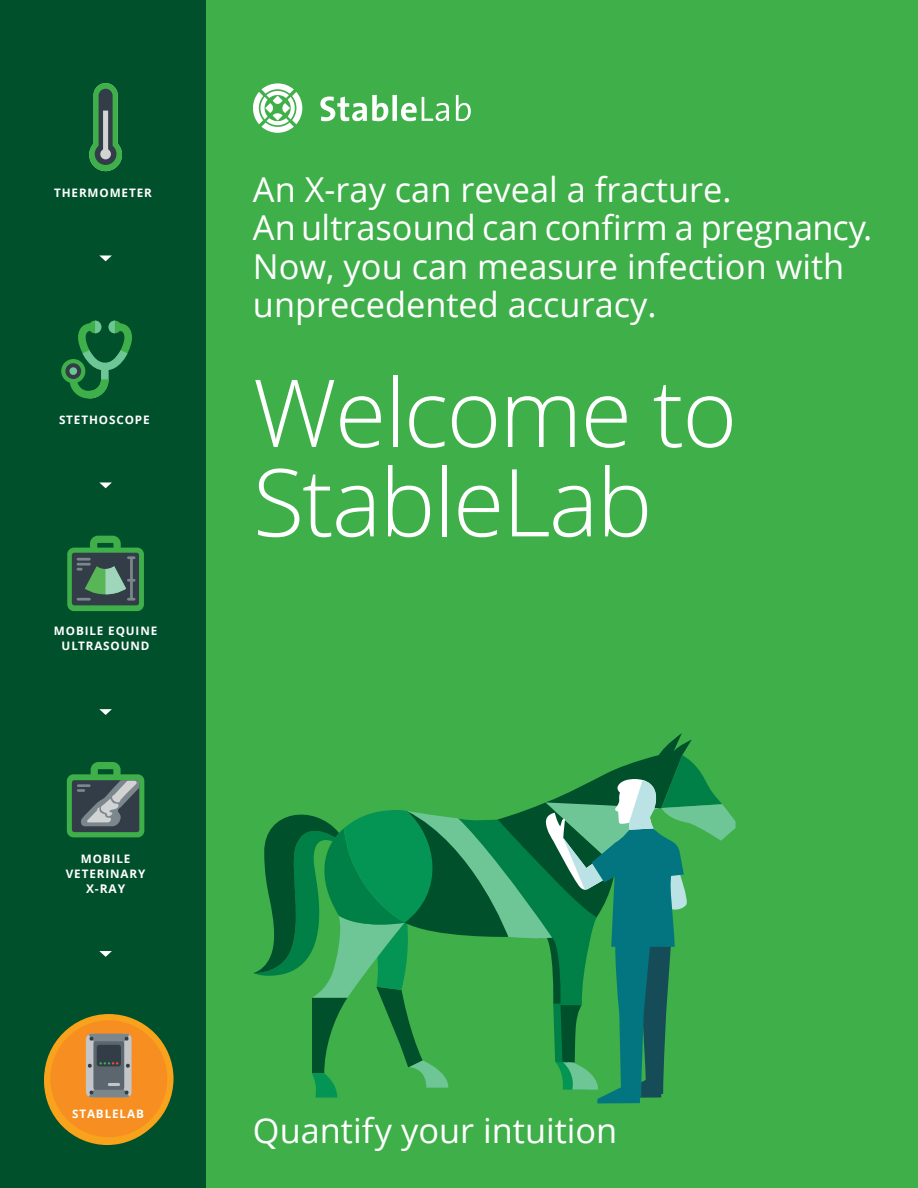
<style>
.page{position:relative;width:918px;height:1188px;background:#fff}
.page>*{position:absolute;margin:0;border:0;box-sizing:border-box;transform-origin:0 0}
.Intro{font:300 93.9px/89.4px "Open Sans";letter-spacing:-.02em;color:#fff}
.Intro-2{font:34.35px/38.2px "Open Sans";color:#fff}
.Body_Copy_Caps{font:700 12px "Open Sans";color:#fff}
.Body_Copy_Caps-2{font:700 11.7px/15px "Open Sans";letter-spacing:.075em;color:#fff;text-align:center}
</style>
<div class="page">
<div style="left:22px;top:0;width:896px;height:1188px;background:#3eaf49"></div>
<div style="left:0;top:1px;width:205px;height:1187px;background:#01502c"></div>
<svg style="left:90px;top:536px;width:31px;height:12px"></svg>
<svg style="left:67px;top:548px;width:77px;height:63px"></svg>
<div style="left:72px;top:553px;width:67px;height:52px;background:#323d47;border-radius:3px"></div>
<hr style="left:77px;top:558px;width:14px;height:3px;background:#7c868d">
<hr style="left:77px;top:563px;width:14px;height:3px;background:#7c868d">
<hr style="left:130px;top:557px;width:3px;height:43px;background:#7c868d">
<svg style="left:127px;top:556px;width:8px;height:3px"></svg>
<svg style="left:77px;top:566px;width:58px;height:35px"></svg>
<svg style="left:67px;top:774px;width:77px;height:63px"></svg>
<div style="left:72px;top:780px;width:67px;height:52px;background:#323d47;border-radius:2px"></div>
<svg style="left:77px;top:762px;width:62px;height:64px"></svg>
<svg style="left:253px;top:733px;width:483px;height:370px"></svg>
<svg style="left:253px;top:83px;width:49px;height:50px"></svg>
<svg style="left:320px;top:95px;width:151px;height:26px"></svg>
<svg style="left:89px;top:83px;width:33px;height:88px"></svg>
<svg style="left:99px;top:255px;width:13px;height:6px"></svg>
<svg style="left:99px;top:482px;width:13px;height:6px"></svg>
<svg style="left:99px;top:709px;width:13px;height:6px"></svg>
<svg style="left:99px;top:951px;width:13px;height:6px"></svg>
<div style="left:61px;top:359px;width:24px;height:24px;background:#3eaf49;border-radius:50%"></div>
<svg style="left:65px;top:363px;width:16px;height:16px"></svg>
<svg style="left:69px;top:320px;width:63px;height:78px"></svg>
<div style="left:47px;top:1017px;width:123px;height:123px;background:#f68e21;border-radius:50%"></div>
<div style="left:44px;top:1014px;width:130px;height:129px;border:6px solid #f9a21c;border-radius:50%"></div>
<div style="left:86px;top:1034px;width:9px;height:63px;background:#c3c5c8"></div>
<svg style="left:124px;top:1043px;width:8px;height:40px"></svg>
<div style="left:93px;top:1041px;width:31px;height:49px;background:#5c666f;border-radius:2px"></div>
<div style="left:97px;top:1045px;width:24px;height:21px;background:#323d47;border-radius:3px"></div>
<svg style="left:86px;top:1034px;width:46px;height:9px"></svg>
<svg style="left:126px;top:1064px;width:4px;height:4px"></svg>
<svg style="left:88px;top:1064px;width:4px;height:4px"></svg>
<svg style="left:86px;top:1083px;width:46px;height:14px"></svg>
<svg style="left:100px;top:1062px;width:18px;height:3px"></svg>
<p class="Body_Copy_Caps-2" style="left:54px;top:185px;width:99px">THERMOMETER</p>
<p class="Body_Copy_Caps-2" style="left:59px;top:412px;width:92px">STETHOSCOPE</p>
<p class="Body_Copy_Caps-2" style="left:54px;top:623px;width:105px">MOBILE EQUINE<br>ULTRASOUND</p>
<p class="Body_Copy_Caps-2" style="left:66px;top:850px;width:81px">MOBILE<br>VETERINARY</p>
<p class="Body_Copy_Caps" style="left:86px;top:880px;width:41px">X-RAY</p>
<p class="Body_Copy_Caps-2" style="left:72px;top:1106px;width:73px">STABLELAB</p>
<p class="Intro-2" style="left:253px;top:170px;width:621px">An X-ray can reveal a fracture.<br>An ultrasound can confirm a pregnancy.<br>Now, you can measure infection with unprecedented accuracy.</p>
<p class="Intro" style="left:253px;top:366px;width:486px">Welcome to<br>StableLab</p>
<p class="Intro-2" style="left:253px;top:1110px;width:366px">Quantify your intuition</p>
</div>
